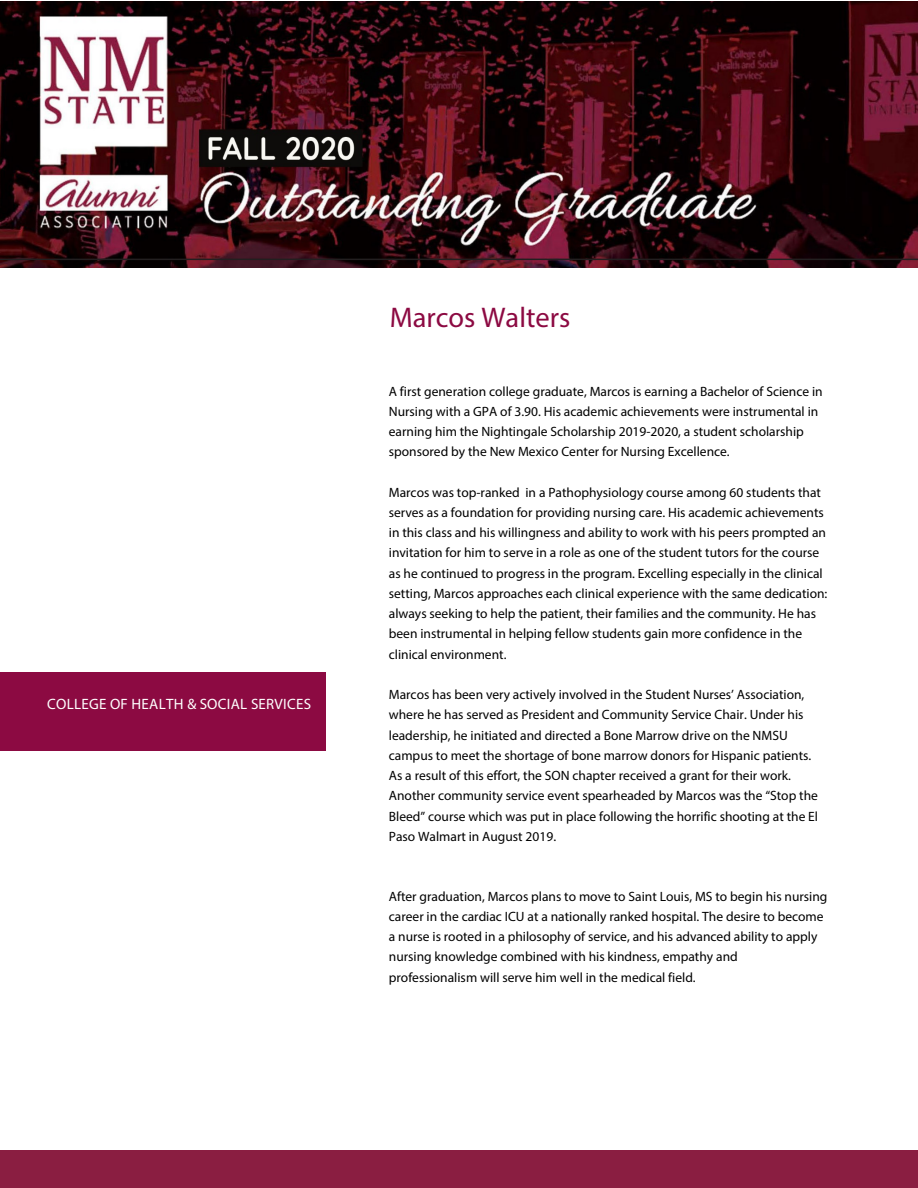
<style>
.page{position:relative;width:918px;height:1188px;background:#fff}
.page>*{position:absolute;margin:0;border:0;box-sizing:border-box;transform-origin:0 0}
.t1{font:28.5px "Myriad Pro";color:#8c0a42}
.t2{font:15px "Myriad Pro";letter-spacing:.02em;color:#fff}
.t3{font:13.5px/20.2px "Myriad Pro";color:#000}
</style>
<div class="page">
<div style="left:0;top:1150px;width:918px;height:38px;background:#8a1e41"></div>
<div style="left:0;top:672px;width:326px;height:79px;background:#8c0a42"></div>
<img style="left:0;top:260px;width:918px;height:8px">
<svg style="left:0;top:1px;width:918px;height:259px;background:#442228"></svg>
<p class="t2" style="left:47px;top:695px;width:266px">COLLEGE OF HEALTH &amp; SOCIAL SERVICES</p>
<h1 class="t1" style="left:390px;top:300px;width:182px">Marcos Walters</h1>
<p class="t3" style="left:389px;top:381px;width:435px">A first generation college graduate, Marcos is earning a Bachelor of Science in Nursing with a GPA of 3.90. His academic achievements were instrumental in earning him the Nightingale Scholarship 2019-2020, a student scholarship sponsored by the New Mexico Center for Nursing Excellence.</p>
<p class="t3" style="left:389px;top:482px;width:440px">Marcos was top-ranked in a Pathophysiology course among 60 students that serves as a foundation for providing nursing care. His academic achievements in this class and his willingness and ability to work with his peers prompted an invitation for him to serve in a role as one of the student tutors for the course as he continued to progress in the program. Excelling especially in the clinical setting, Marcos approaches each clinical experience with the same dedication: always seeking to help the patient, their families and the community. He has been instrumental in helping fellow students gain more confidence in the clinical environment.</p>
<p class="t3" style="left:389px;top:684px;width:431px">Marcos has been very actively involved in the Student Nurses’ Association, where he has served as President and Community Service Chair. Under his leadership, he initiated and directed a Bone Marrow drive on the NMSU campus to meet the shortage of bone marrow donors for Hispanic patients.<br>As a result of this effort, the SON chapter received a grant for their work.<br>Another community service event spearheaded by Marcos was the “Stop the Bleed” course which was put in place following the horrific shooting at the El Paso Walmart in August 2019.</p>
<p class="t3" style="left:389px;top:886px;width:440px">After graduation, Marcos plans to move to Saint Louis, MS to begin his nursing career in the cardiac ICU at a nationally ranked hospital. The desire to become a nurse is rooted in a philosophy of service, and his advanced ability to apply nursing knowledge combined with his kindness, empathy and professionalism will serve him well in the medical field.</p>
</div>
